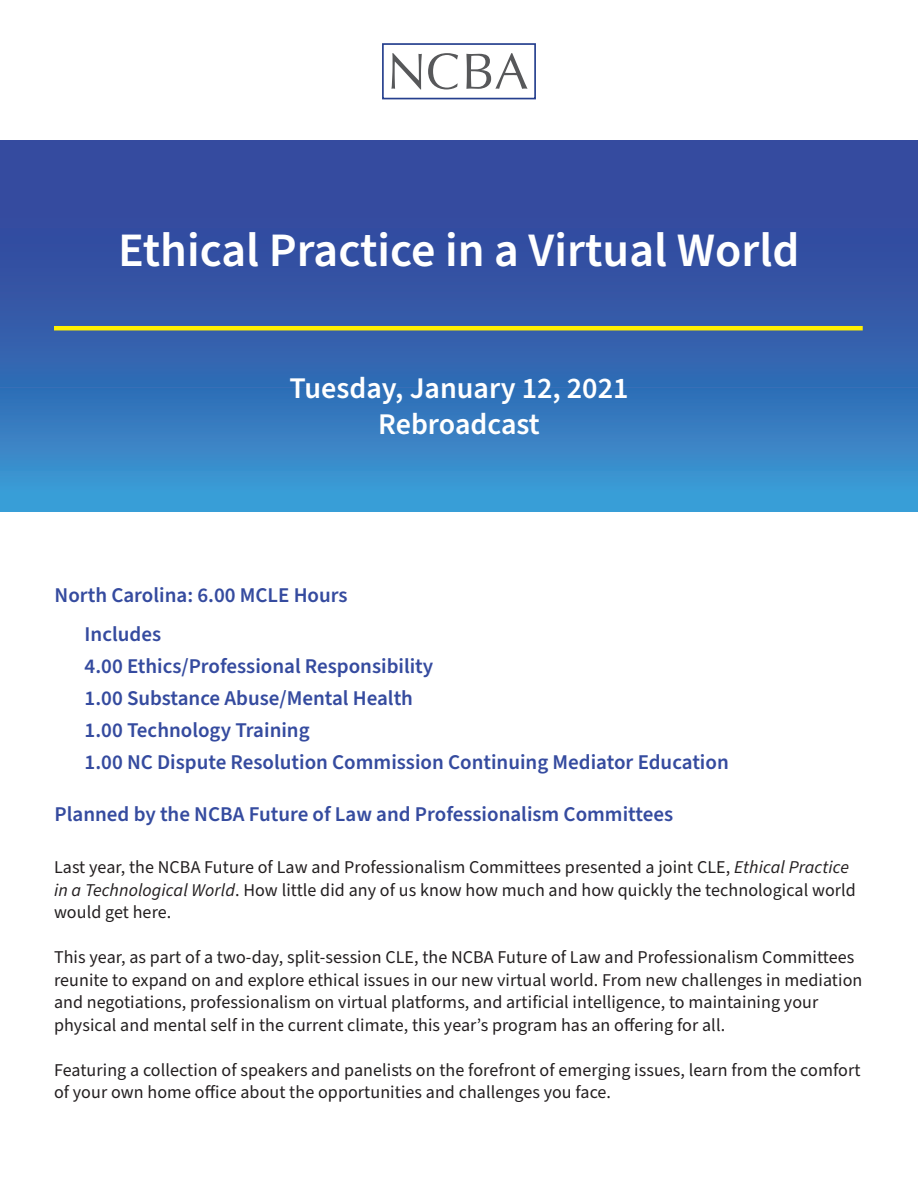
<style>
.page{position:relative;width:918px;height:1188px;background:#fff}
.page>*{position:absolute;margin:0;border:0;box-sizing:border-box;transform-origin:0 0}
.Subheads{font:600 48px "Source Sans Pro";color:#fff}
.t1{font:600 30px "Source Sans Pro";color:#fff}
.t2{font:600 21px "Source Sans Pro";color:#354b9f}
.t3{font:18px/22.5px "Source Sans Pro";letter-spacing:.005em;color:#231f20}
.s1{font-style:italic}
</style>
<div class="page">
<svg style="left:1px;top:140px;width:917px;height:372px;background:#3565b0"></svg>
<hr style="left:54px;top:326px;width:809px;height:4px;background:#fff101">
<svg style="left:391px;top:53px;width:31px;height:36px"></svg>
<svg style="left:428px;top:53px;width:30px;height:36px"></svg>
<svg style="left:466px;top:53px;width:62px;height:36px"></svg>
<div style="left:382px;top:43px;width:154px;height:56px;border:2px solid #253f8e"></div>
<p class="Subheads" style="left:118px;top:218px;width:683px">Ethical Practice in a Virtual World</p>
<p class="t1" style="left:289px;top:368px;width:341px">Tuesday, January 12, 2021</p>
<p class="t1" style="left:378px;top:404px;width:163px">Rebroadcast</p>
<p class="t2" style="left:55px;top:581px;width:295px">North Carolina: 6.00 MCLE Hours</p>
<p class="t2" style="left:85px;top:620px;width:78px">Includes</p>
<p class="t2" style="left:85px;top:652px;width:350px">4.00 Ethics/Professional Responsibility</p>
<p class="t2" style="left:85px;top:684px;width:330px">1.00 Substance Abuse/Mental Health</p>
<p class="t2" style="left:85px;top:716px;width:227px">1.00 Technology Training</p>
<p class="t2" style="left:85px;top:748px;width:646px">1.00 NC Dispute Resolution Commission Continuing Mediator Education</p>
<p class="t2" style="left:55px;top:800px;width:620px">Planned by the NCBA Future of Law and Professionalism Committees</p>
<p class="t3" style="left:54px;top:856px;width:803px">Last year, the NCBA Future of Law and Professionalism Committees presented a joint CLE, <span class="s1">Ethical Practice in a Technological World</span>. How little did any of us know how much and how quickly the technological world would get here.</p>
<p class="t3" style="left:54px;top:946px;width:810px">This year, as part of a two-day, split-session CLE, the NCBA Future of Law and Professionalism Committees reunite to expand on and explore ethical issues in our new virtual world. From new challenges in mediation and negotiations, professionalism on virtual platforms, and artificial intelligence, to maintaining your physical and mental self in the current climate, this year’s program has an offering for all.</p>
<p class="t3" style="left:54px;top:1059px;width:808px">Featuring a collection of speakers and panelists on the forefront of emerging issues, learn from the comfort of your own home office about the opportunities and challenges you face.</p>
</div>
